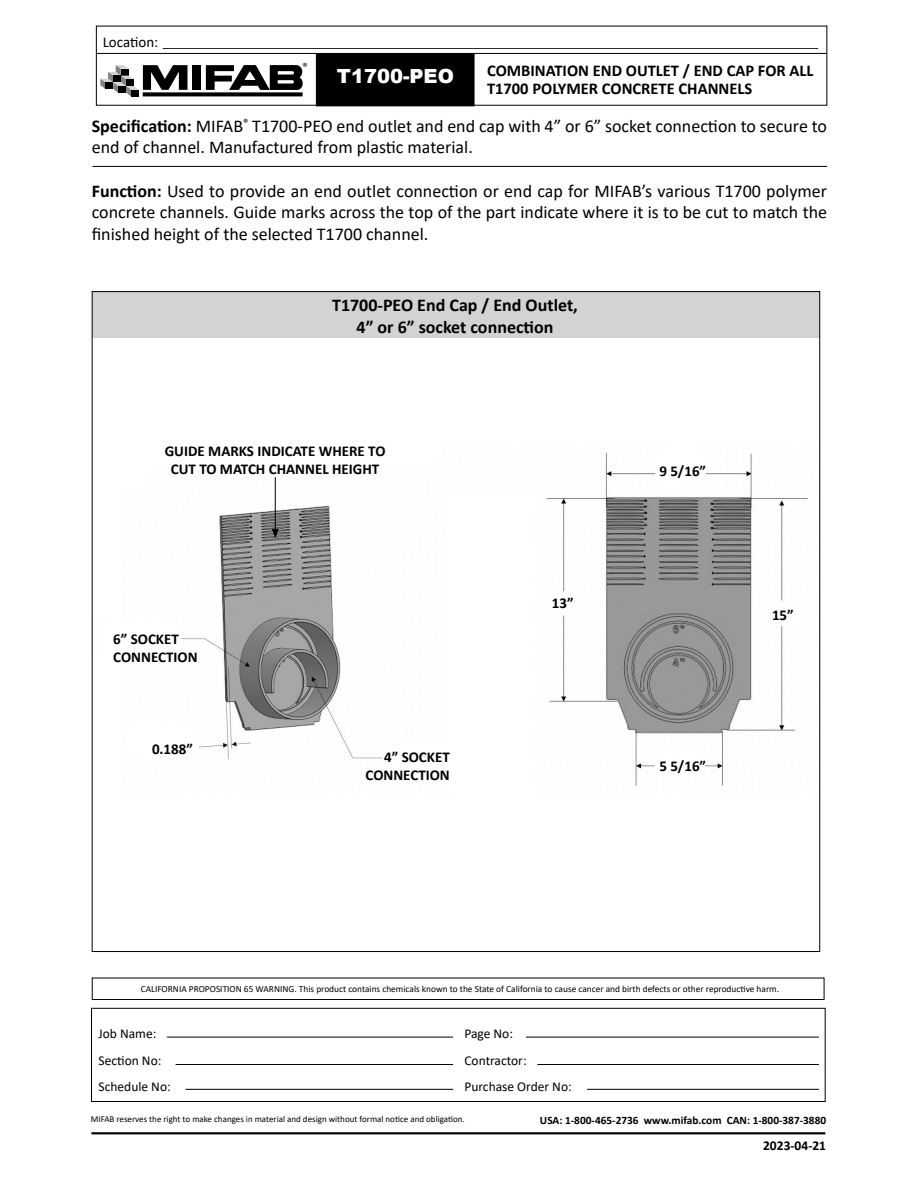
<style>
.page{position:relative;width:918px;height:1188px;background:#fff}
.page>*{position:absolute;margin:0;border:0;box-sizing:border-box;transform-origin:0 0}
.t1{font:900 19.5px "Arial";color:#fff}
.t2{font:18px/21.6px "Calibri";color:#000}
.t3{font:700 18px/21.6px "Calibri";color:#000;text-align:center}
.t4{font:700 16.5px/18px "Calibri";color:#000}
.t5{font:700 15px/18px "Calibri";color:#000;text-align:center}
.t6{font:15px "Calibri";color:#000}
.t7{font:13.5px/26.2px "Calibri";color:#000}
.t8{font:700 13.5px "Calibri";color:#000}
.t9{font:700 11.25px "Calibri";color:#000}
.t10{font:10.5px "Calibri";color:#000}
.t11{font:9.3px "Calibri";color:#000}
.t12{font:9px "Calibri";color:#000}
.s1{font-weight:700}
</style>
<div class="page">
<hr style="left:91px;top:1132px;width:734px;height:2px;background:#000">
<div style="left:316px;top:54px;width:158px;height:52px;background:#000"></div>
<div style="left:192px;top:65px;width:9px;height:25px;background:#000"></div>
<div style="left:131px;top:90px;width:8px;height:7px;background:#000"></div>
<svg style="left:187px;top:92px;width:116px;height:4px"></svg>
<svg style="left:100px;top:65px;width:87px;height:31px"></svg>
<div style="left:105px;top:82px;width:8px;height:7px;background:#000"></div>
<svg style="left:206px;top:65px;width:97px;height:25px"></svg>
<hr style="left:96px;top:53px;width:731px;height:1px;background:#000">
<hr style="left:163px;top:48px;width:655px;height:1px;background:#2d2925">
<div style="left:92px;top:292px;width:728px;height:46px;background:#d1d3d4"></div>
<div style="left:91px;top:1008px;width:734px;height:94px;border:1px solid #000"></div>
<hr style="left:167px;top:1037px;width:286px;height:1px;background:#000">
<hr style="left:526px;top:1037px;width:293px;height:1px;background:#000">
<hr style="left:176px;top:1064px;width:277px;height:1px;background:#000">
<hr style="left:537px;top:1064px;width:282px;height:1px;background:#000">
<hr style="left:186px;top:1089px;width:267px;height:1px;background:#000">
<hr style="left:587px;top:1089px;width:232px;height:1px;background:#000">
<div style="left:92px;top:978px;width:732px;height:22px;border:1px solid #000"></div>
<hr style="left:92px;top:166px;width:735px;height:1px;background:#000">
<img style="left:180px;top:452px;width:628px;height:334px">
<hr style="left:275px;top:477px;width:1px;height:54px;background:#000">
<svg style="left:272px;top:529px;width:7px;height:9px"></svg>
<p class="t6" style="left:103px;top:31px;width:57px">Location:</p>
<p class="t10" style="left:303px;top:59px;width:7px">®</p>
<p class="t1" style="left:337px;top:62px;width:119px">T1700-PEO</p>
<p class="t4" style="left:487px;top:62px;width:328px">COMBINATION END OUTLET / END CAP FOR ALL<br>T1700 POLYMER CONCRETE CHANNELS</p>
<p class="t2" style="left:92px;top:115px;width:737px"><span class="s1">Specification:</span> MIFAB<sup>®</sup> T1700-PEO end outlet and end cap with 4” or 6” socket connection to secure to end of channel. Manufactured from plastic material.</p>
<p class="t2" style="left:92px;top:179px;width:737px;text-align:justify"><span class="s1">Function:</span> Used to provide an end outlet connection or end cap for MIFAB’s various T1700 polymer concrete channels. Guide marks across the top of the part indicate where it is to be cut to match the finished height of the selected T1700 channel.</p>
<p class="t3" style="left:332px;top:294px;width:247px">T1700-PEO End Cap / End Outlet,<br>4” or 6” socket connection</p>
<p class="t5" style="left:165px;top:442px;width:222px">GUIDE MARKS INDICATE WHERE TO<br>CUT TO MATCH CHANNEL HEIGHT</p>
<p class="t5" style="left:113px;top:630px;width:86px;text-align:left">6” SOCKET<br>CONNECTION</p>
<p class="t5" style="left:152px;top:740px;width:42px">0.188”</p>
<p class="t5" style="left:366px;top:748px;width:86px;text-align:right">4” SOCKET<br>CONNECTION</p>
<p class="t5" style="left:552px;top:594px;width:23px">13”</p>
<p class="t5" style="left:659px;top:462px;width:48px">9 5/16”</p>
<p class="t5" style="left:659px;top:757px;width:48px">5 5/16”</p>
<p class="t5" style="left:772px;top:606px;width:23px">15”</p>
<p class="t11" style="left:141px;top:983px;width:640px">CALIFORNIA PROPOSITION 65 WARNING. This product contains chemicals known to the State of California to cause cancer and birth defects or other reproductive harm.</p>
<p class="t7" style="left:99px;top:1020px;width:74px">Job Name:<br>Section No:<br>Schedule No:</p>
<p class="t7" style="left:464px;top:1020px;width:109px">Page No:<br>Contractor:<br>Purchase Order No:</p>
<p class="t12" style="left:91px;top:1113px;width:376px">MIFAB reserves the right to make changes in material and design without formal notice and obligation.</p>
<p class="t9" style="left:540px;top:1112px;width:288px">USA: 1-800-465-2736 www.mifab.com CAN: 1-800-387-3880</p>
<p class="t8" style="left:763px;top:1136px;width:65px">2023-04-21</p>
</div>
